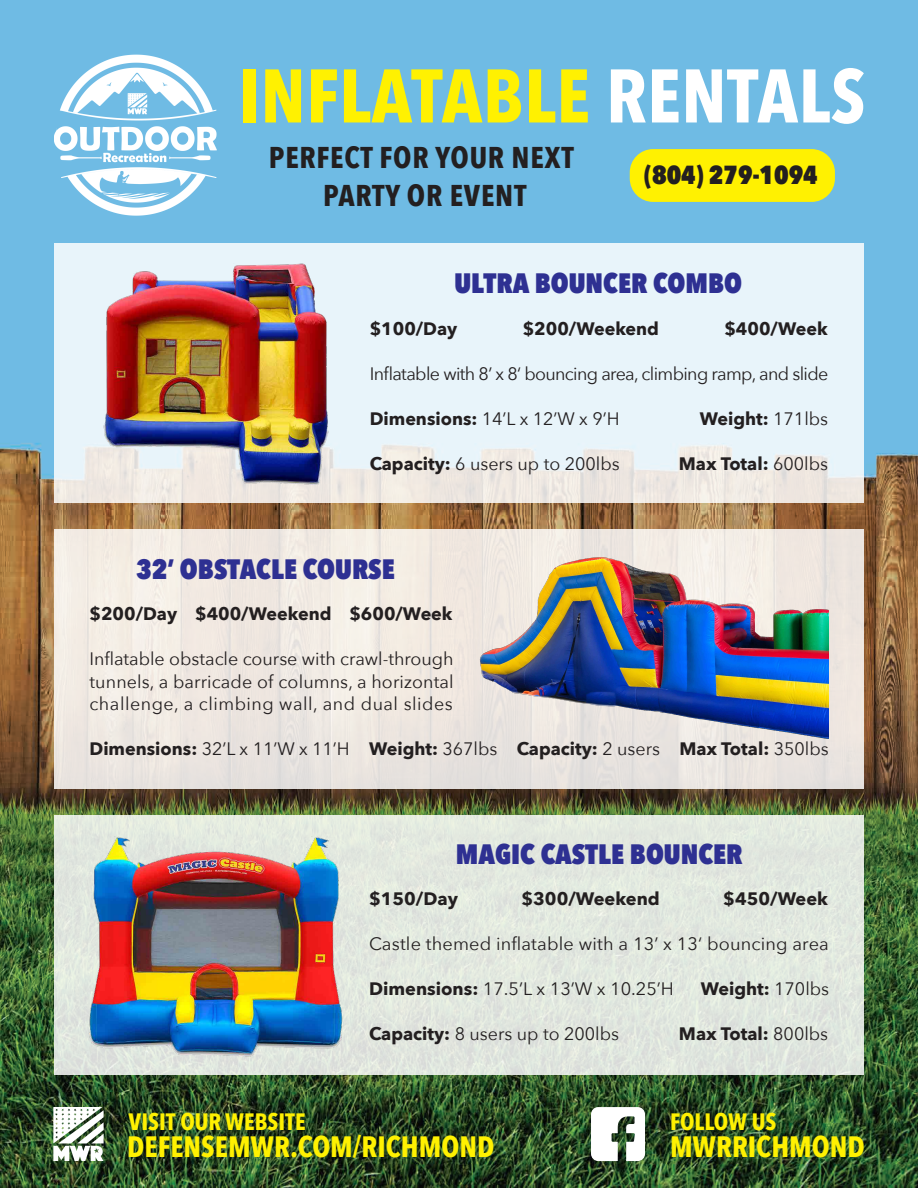
<style>
.page{position:relative;width:918px;height:1188px;background:#fff}
.page>*{position:absolute;margin:0;border:0;box-sizing:border-box;transform-origin:0 0}
.t1{font:700 75px "Avenir Next Condensed";letter-spacing:.005em;color:#fff101}
.t2{font:700 30px/37.5px "Avenir Next Condensed";letter-spacing:.025em;color:#231f20;text-align:center}
.t3{font:700 29.4px "Avenir Next Condensed";color:#fff101}
.t4{font:800 28.05px "Avenir Next Condensed";color:#2e3092}
.t5{font:800 26.1px "Avenir Next Condensed";color:#231f20}
.t6{font:700 23.55px "Avenir Next Condensed";color:#fff101}
.t7{font:18px/22.5px "Avenir Next";letter-spacing:.005em;color:#231f20;text-align:justify}
.t8{font:700 18px "Avenir Next";color:#231f20}
.t9{font:18px "Avenir Next";letter-spacing:-.035em;color:#231f20}
.s1{color:#fff}
.s2{font-weight:700}
.s3{font-weight:400}
</style>
<div class="page">
<img style="left:0;top:0;width:918px;height:1188px">
<svg style="left:54px;top:243px;width:810px;height:259px;fill:#e8f4fa"></svg>
<img style="left:98px;top:258px;width:235px;height:229px">
<div style="left:54px;top:815px;width:810px;height:260px;background:#e2e8df"></div>
<img style="left:87px;top:836px;width:258px;height:224px">
<div style="left:54px;top:529px;width:810px;height:259px;background:#efe8e1"></div>
<img style="left:478px;top:553px;width:351px;height:189px">
<img style="left:54px;top:54px;width:164px;height:162px">
<div style="left:630px;top:149px;width:205px;height:53px;background:#fff101;border-radius:23px"></div>
<svg style="left:591px;top:1107px;width:54px;height:54px"></svg>
<svg style="left:53px;top:1107px;width:51px;height:54px"></svg>
<h1 class="t1" style="left:239px;top:50px;width:629px">INFLATABLE <span class="s1">RENTALS</span></h1>
<h2 class="t2" style="left:269px;top:139px;width:307px">PERFECT FOR YOUR NEXT<br>PARTY OR EVENT</h2>
<h3 class="t5" style="left:644px;top:159px;width:175px">(804) 279-1094</h3>
<h3 class="t4" style="left:454px;top:266px;width:289px">ULTRA BOUNCER COMBO</h3>
<p class="t8" style="left:370px;top:313px;width:89px">$100/Day</p>
<p class="t8" style="left:523px;top:313px;width:138px">$200/Weekend</p>
<p class="t8" style="left:724px;top:313px;width:105px">$400/Week</p>
<p class="t9" style="left:370px;top:358px;width:460px">Inflatable with 8’ x 8‘ bouncing area, climbing ramp, and slide</p>
<p class="t7" style="left:370px;top:406px;width:251px"><span class="s2">Dimensions:</span> 14’L x 12’W x 9’H</p>
<p class="t8" style="left:700px;top:403px;width:130px">Weight: <span class="s3">171lbs</span></p>
<p class="t7" style="left:370px;top:451px;width:251px"><span class="s2">Capacity:</span> 6 users up to 200lbs</p>
<p class="t8" style="left:679px;top:448px;width:151px">Max Total: <span class="s3">600lbs</span></p>
<h3 class="t4" style="left:136px;top:551px;width:260px">32’ OBSTACLE COURSE</h3>
<p class="t8" style="left:90px;top:598px;width:365px">$200/Day $400/Weekend $600/Week</p>
<p class="t7" style="left:90px;top:647px;width:366px">Inflatable obstacle course with crawl-through tunnels, a barricade of columns, a horizontal challenge, a climbing wall, and dual slides</p>
<p class="t8" style="left:90px;top:733px;width:741px">Dimensions: <span class="s3">32’L x 11’W x 11’H</span> Weight: <span class="s3">367lbs</span> Capacity: <span class="s3">2 users</span> Max Total: <span class="s3">350lbs</span></p>
<h3 class="t4" style="left:456px;top:836px;width:288px">MAGIC CASTLE BOUNCER</h3>
<p class="t8" style="left:369px;top:883px;width:90px">$150/Day</p>
<p class="t8" style="left:522px;top:883px;width:140px">$300/Weekend</p>
<p class="t8" style="left:723px;top:883px;width:106px">$450/Week</p>
<p class="t7" style="left:369px;top:932px;width:461px">Castle themed inflatable with a 13’ x 13‘ bouncing area</p>
<p class="t7" style="left:369px;top:977px;width:306px"><span class="s2">Dimensions:</span> 17.5’L x 13’W x 10.25’H</p>
<p class="t8" style="left:701px;top:973px;width:130px">Weight: <span class="s3">170lbs</span></p>
<p class="t7" style="left:369px;top:1022px;width:251px"><span class="s2">Capacity:</span> 8 users up to 200lbs</p>
<p class="t8" style="left:679px;top:1018px;width:151px">Max Total: <span class="s3">800lbs</span></p>
<h3 class="t6" style="left:129px;top:1107px;width:179px">VISIT OUR WEBSITE</h3>
<h3 class="t6" style="left:670px;top:1107px;width:108px">FOLLOW US</h3>
<h3 class="t3" style="left:670px;top:1129px;width:196px">MWRRICHMOND</h3>
<h3 class="t3" style="left:127px;top:1129px;width:369px">DEFENSEMWR.COM/RICHMOND</h3>
</div>
